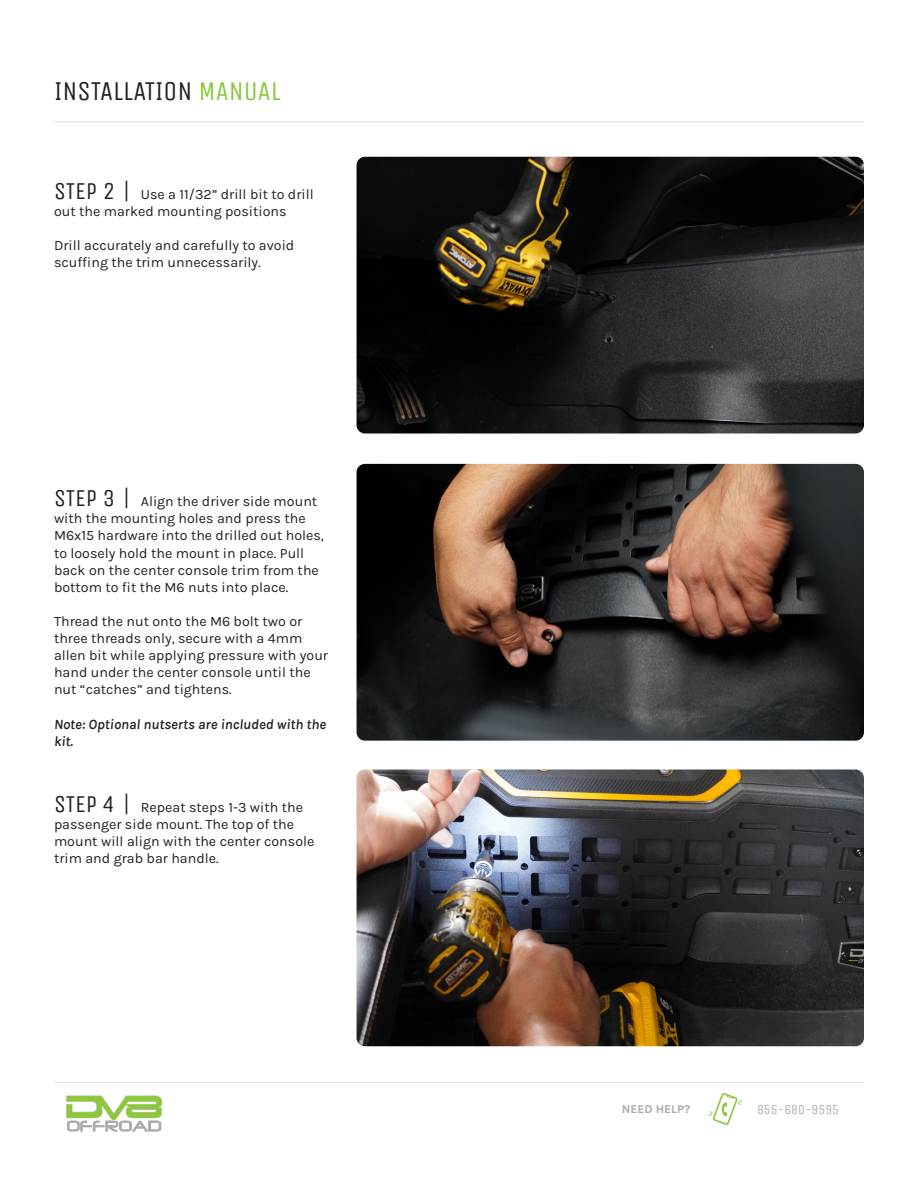
<style>
.page{position:relative;width:918px;height:1188px;background:#fff}
.page>*{position:absolute;margin:0;border:0;box-sizing:border-box;transform-origin:0 0}
.t1{font:27px "Unica One";color:#231f20}
.t2{font:14.25px/17.1px "Karla";color:#231f20}
.t3{font:italic 600 14.25px/17.1px "Karla";color:#231f20}
.t4{font:13.5px "Unica One";color:#aeadad}
.t5{font:700 12px "Karla";color:#a8a9ad}
.s1{color:#8bc63e}
.s2{font-family:"Unica One";font-size:24px}
</style>
<div class="page">
<hr style="left:54px;top:122px;width:810px;height:1px;background:#e2e0e0">
<svg style="left:708px;top:1093px;width:34px;height:32px"></svg>
<hr style="left:54px;top:1082px;width:810px;height:1px;background:#e2e0e0">
<img style="left:66px;top:1095px;width:96px;height:37px">
<img style="left:357px;top:157px;width:507px;height:276px">
<img style="left:357px;top:770px;width:507px;height:276px">
<img style="left:357px;top:464px;width:507px;height:277px">
<h1 class="t1" style="left:54px;top:72px;width:228px">INSTALLATION <span class="s1">MANUAL</span></h1>
<p class="t2" style="left:54px;top:185px;width:261px"><span class="s2">STEP 2 |</span> Use a 11/32” drill bit to drill out the marked mounting positions</p>
<p class="t2" style="left:54px;top:237px;width:242px">Drill accurately and carefully to avoid scuffing the trim unnecessarily.</p>
<p class="t2" style="left:54px;top:492px;width:271px"><span class="s2">STEP 3 |</span> Align the driver side mount with the mounting holes and press the M6x15 hardware into the drilled out holes, to loosely hold the mount in place. Pull back on the center console trim from the bottom to fit the M6 nuts into place.</p>
<p class="t2" style="left:54px;top:612px;width:276px">Thread the nut onto the M6 bolt two or three threads only, secure with a 4mm allen bit while applying pressure with your hand under the center console until the nut “catches” and tightens.</p>
<p class="t3" style="left:54px;top:715px;width:274px">Note: Optional nutserts are included with the kit.</p>
<p class="t2" style="left:54px;top:798px;width:262px"><span class="s2">STEP 4 |</span> Repeat steps 1-3 with the passenger side mount. The top of the mount will align with the center console trim and grab bar handle.</p>
<p class="t5" style="left:622px;top:1101px;width:70px">NEED HELP?</p>
<p class="t4" style="left:757px;top:1100px;width:84px">855-680-9595</p>
</div>
